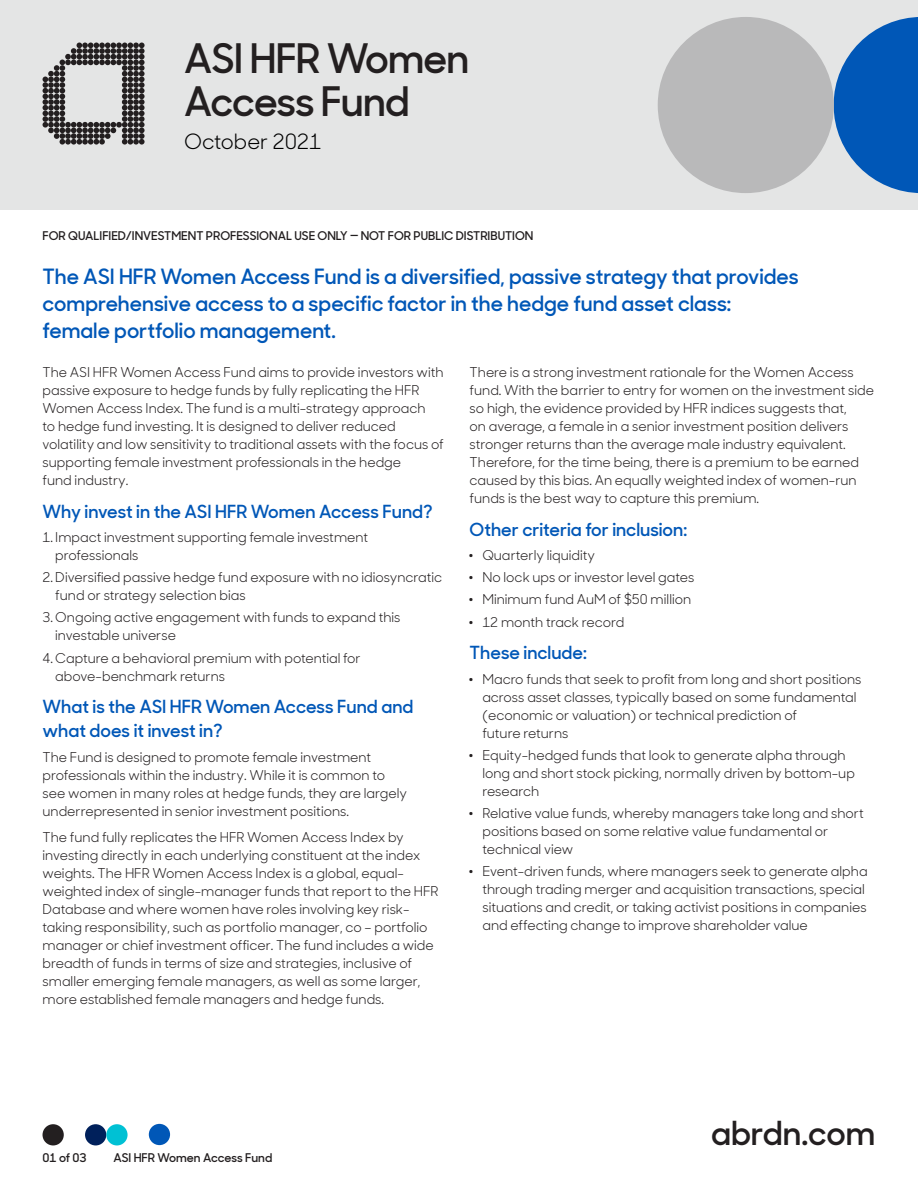
<style>
.page{position:relative;width:918px;height:1188px;background:#fff}
.page>*{position:absolute;margin:0;border:0;box-sizing:border-box;transform-origin:0 0}
.t1{font:600 40.5px/43.5px "Sharp Sans Display No 1";letter-spacing:-.02em;color:#231f20}
.t2{font:600 33px "Sharp Sans Display No 1";color:#231f20}
._2__Subhead_2{font:600 21px/27px "Sharp Sans Display No 1";color:#0057b7}
.t3{font:21px "Sharp Sans Display No 1";color:#000}
._3__Sub_Head_3{font:600 18px/24px "Sharp Sans Display No 1";color:#0057b7}
._5__Body_Text{font:13.5px/18px "Sharp Sans Display No 1";color:#231f20}
.t4{font:600 12px "Sharp Sans Display No 1";color:#231f20}
</style>
<div class="page">
<div style="left:85px;top:1124px;width:21px;height:21px;background:#00205b;border-radius:50%"></div>
<div style="left:149px;top:1124px;width:21px;height:21px;background:#0057b7;border-radius:50%"></div>
<div style="left:43px;top:1124px;width:21px;height:21px;background:#231f20;border-radius:50%"></div>
<div style="left:106px;top:1124px;width:22px;height:21px;background:#00c1d4;border-radius:50%"></div>
<div style="left:0;top:0;width:918px;height:210px;background:#e4e5e5"></div>
<svg style="left:43px;top:43px;width:102px;height:102px"></svg>
<svg style="left:834px;top:17px;width:84px;height:176px"></svg>
<div style="left:658px;top:17px;width:176px;height:176px;background:#b9b9ba;border-radius:50%"></div>
<h1 class="t1" style="left:184px;top:34px;width:287px">ASI HFR Women<br>Access Fund</h1>
<h3 class="t3" style="left:184px;top:125px;width:139px">October 2021</h3>
<p class="t4" style="left:43px;top:227px;width:492px">FOR QUALIFIED/INVESTMENT PROFESSIONAL USE ONLY — NOT FOR PUBLIC DISTRIBUTION</p>
<p class="_2__Subhead_2" style="left:43px;top:261px;width:758px">The ASI HFR Women Access Fund is a diversified, passive strategy that provides comprehensive access to a specific factor in the hedge fund asset class: female portfolio management.</p>
<p class="_5__Body_Text" style="left:43px;top:362px;width:403px">The ASI HFR Women Access Fund aims to provide investors with passive exposure to hedge funds by fully replicating the HFR Women Access Index. The fund is a multi-strategy approach<br>to hedge fund investing. It is designed to deliver reduced volatility and low sensitivity to traditional assets with the focus of supporting female investment professionals in the hedge<br>fund industry.</p>
<p class="_3__Sub_Head_3" style="left:43px;top:498px;width:392px">Why invest in the ASI HFR Women Access Fund?</p>
<p class="_5__Body_Text" style="left:55px;top:527px;width:314px;text-indent:-13px">1. Impact investment supporting female investment professionals</p>
<p class="_5__Body_Text" style="left:55px;top:567px;width:389px;text-indent:-13px">2. Diversified passive hedge fund exposure with no idiosyncratic fund or strategy selection bias</p>
<p class="_5__Body_Text" style="left:55px;top:608px;width:347px;text-indent:-13px">3. Ongoing active engagement with funds to expand this investable universe</p>
<p class="_5__Body_Text" style="left:55px;top:648px;width:307px;text-indent:-13px">4. Capture a behavioral premium with potential for above-benchmark returns</p>
<p class="_3__Sub_Head_3" style="left:43px;top:693px;width:373px">What is the ASI HFR Women Access Fund and what does it invest in?</p>
<p class="_5__Body_Text" style="left:43px;top:747px;width:366px">The Fund is designed to promote female investment professionals within the industry. While it is common to see women in many roles at hedge funds, they are largely underrepresented in senior investment positions.</p>
<p class="_5__Body_Text" style="left:43px;top:827px;width:398px">The fund fully replicates the HFR Women Access Index by investing directly in each underlying constituent at the index weights. The HFR Women Access Index is a global, equal&shy;weighted index of single-manager funds that report to the HFR Database and where women have roles involving key risk&shy;taking responsibility, such as portfolio manager, co – portfolio manager or chief investment officer. The fund includes a wide breadth of funds in terms of size and strategies, inclusive of smaller emerging female managers, as well as some larger, more established female managers and hedge funds.</p>
<p class="_5__Body_Text" style="left:470px;top:362px;width:406px">There is a strong investment rationale for the Women Access fund. With the barrier to entry for women on the investment side so high, the evidence provided by HFR indices suggests that,<br>on average, a female in a senior investment position delivers stronger returns than the average male industry equivalent.<br>Therefore, for the time being, there is a premium to be earned caused by this bias. An equally weighted index of women-run funds is the best way to capture this premium.</p>
<p class="_3__Sub_Head_3" style="left:470px;top:516px;width:219px">Other criteria for inclusion:</p>
<p class="_5__Body_Text" style="left:470px;top:545px;width:127px"><sup>.</sup> Quarterly liquidity</p>
<p class="_5__Body_Text" style="left:470px;top:567px;width:226px"><sup>.</sup> No lock ups or investor level gates</p>
<p class="_5__Body_Text" style="left:470px;top:590px;width:223px"><sup>.</sup> Minimum fund AuM of $50 million</p>
<p class="_5__Body_Text" style="left:470px;top:612px;width:156px"><sup>.</sup> 12 month track record</p>
<p class="_3__Sub_Head_3" style="left:470px;top:639px;width:119px">These include:</p>
<p class="_5__Body_Text" style="left:482px;top:669px;width:381px;text-indent:-13px"><sup>.</sup> Macro funds that seek to profit from long and short positions across asset classes, typically based on some fundamental (economic or valuation) or technical prediction of<br>future returns</p>
<p class="_5__Body_Text" style="left:482px;top:745px;width:374px;text-indent:-13px"><sup>.</sup> Equity-hedged funds that look to generate alpha through long and short stock picking, normally driven by bottom-up research</p>
<p class="_5__Body_Text" style="left:482px;top:803px;width:383px;text-indent:-13px"><sup>.</sup> Relative value funds, whereby managers take long and short positions based on some relative value fundamental or technical view</p>
<p class="_5__Body_Text" style="left:482px;top:861px;width:387px;text-indent:-13px"><sup>.</sup> Event-driven funds, where managers seek to generate alpha through trading merger and acquisition transactions, special situations and credit, or taking activist positions in companies and effecting change to improve shareholder value</p>
<p class="t4" style="left:43px;top:1149px;width:46px">01 of 03</p>
<p class="t4" style="left:113px;top:1149px;width:160px">ASI HFR Women Access Fund</p>
<h2 class="t2" style="left:711px;top:1107px;width:166px">abrdn.com</h2>
</div>
